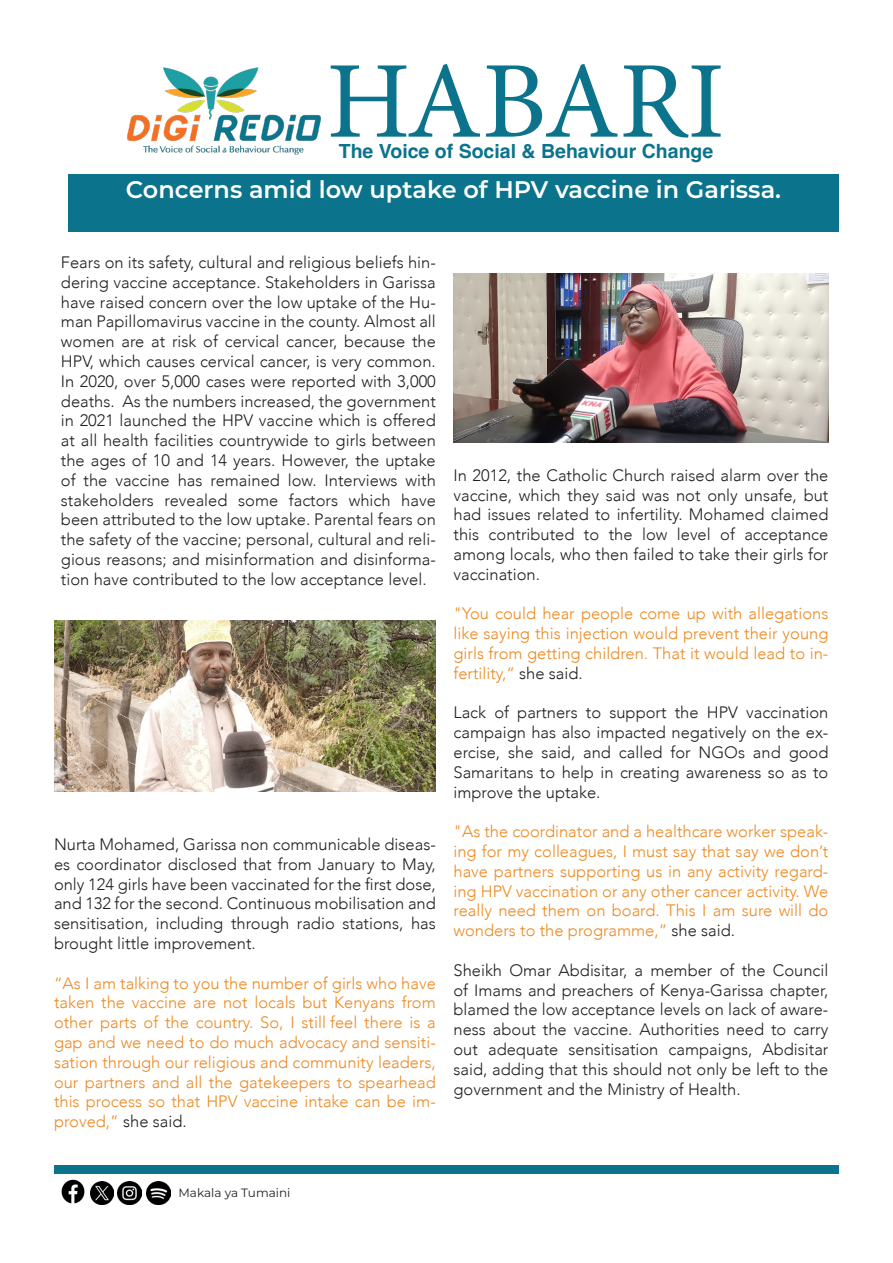
<style>
.page{position:relative;width:893px;height:1263px;background:#fff}
.page>*{position:absolute;margin:0;border:0;box-sizing:border-box;transform-origin:0 0}
.t1{font:109.5px "Minion Pro";color:#0b748c}
.t2{font:600 24px "Montserrat";color:#fff}
.t3{font:700 19.5px "Helvetica";color:#0b748c}
.t4{font:300 16.5px/19.8px "Avenir";color:#231f20;text-align:justify}
.t5{font:300 16.5px/19.8px "Avenir";color:#ec8a22;text-align:justify}
.t6{font:12px "Montserrat";color:#231f20}
.s1{color:#231f20}
</style>
<div class="page">
<div style="left:68px;top:174px;width:771px;height:58px;background:#0b748c"></div>
<div style="left:54px;top:1166px;width:785px;height:8px;background:#0b748c"></div>
<img style="left:127px;top:67px;width:194px;height:88px">
<img style="left:61px;top:1179px;width:24px;height:25px">
<img style="left:118px;top:1181px;width:23px;height:23px">
<img style="left:90px;top:1181px;width:24px;height:23px">
<img style="left:147px;top:1181px;width:23px;height:23px">
<img style="left:54px;top:620px;width:382px;height:172px">
<img style="left:453px;top:273px;width:375px;height:169px">
<p class="t1" style="left:326px;top:28px;width:400px">HABARI</p>
<p class="t3" style="left:339px;top:139px;width:376px">The Voice of Social &amp; Behaviour Change</p>
<p class="t2" style="left:126px;top:172px;width:657px">Concerns amid low uptake of HPV vaccine in Garissa.</p>
<p class="t4" style="left:61px;top:252px;width:376px">Fears on its safety, cultural and religious beliefs hin&shy;dering vaccine acceptance. Stakeholders in Garissa have raised concern over the low uptake of the Hu&shy;man Papillomavirus vaccine in the county. Almost all women are at risk of cervical cancer, because the HPV, which causes cervical cancer, is very common.<br>In 2020, over 5,000 cases were reported with 3,000 deaths. As the numbers increased, the government in 2021 launched the HPV vaccine which is offered at all health facilities countrywide to girls between the ages of 10 and 14 years. However, the uptake of the vaccine has remained low. Interviews with stakeholders revealed some factors which have been attributed to the low uptake. Parental fears on the safety of the vaccine; personal, cultural and reli&shy;gious reasons; and misinformation and disinforma&shy;tion have contributed to the low acceptance level.</p>
<p class="t4" style="left:54px;top:834px;width:383px">Nurta Mohamed, Garissa non communicable diseas&shy;es coordinator disclosed that from January to May, only 124 girls have been vaccinated for the first dose, and 132 for the second. Continuous mobilisation and sensitisation, including through radio stations, has brought little improvement.</p>
<p class="t5" style="left:54px;top:973px;width:383px">“As I am talking to you the number of girls who have taken the vaccine are not locals but Kenyans from other parts of the country. So, I still feel there is a gap and we need to do much advocacy and sensiti&shy;sation through our religious and community leaders, our partners and all the gatekeepers to spearhead this process so that HPV vaccine intake can be im&shy;proved,” <span class="s1">she said.</span></p>
<p class="t4" style="left:453px;top:465px;width:376px">In 2012, the Catholic Church raised alarm over the vaccine, which they said was not only unsafe, but had issues related to infertility. Mohamed claimed this contributed to the low level of acceptance among locals, who then failed to take their girls for vaccination.</p>
<p class="t5" style="left:453px;top:604px;width:376px">"You could hear people come up with allegations like saying this injection would prevent their young girls from getting children. That it would lead to in&shy;fertility,” <span class="s1">she said.</span></p>
<p class="t4" style="left:453px;top:703px;width:376px">Lack of partners to support the HPV vaccination campaign has also impacted negatively on the ex&shy;ercise, she said, and called for NGOs and good Samaritans to help in creating awareness so as to improve the uptake.</p>
<p class="t5" style="left:453px;top:822px;width:376px">"As the coordinator and a healthcare worker speak&shy;ing for my colleagues, I must say that say we don’t have partners supporting us in any activity regard&shy;ing HPV vaccination or any other cancer activity. We really need them on board. This I am sure will do wonders to the programme,” <span class="s1">she said.</span></p>
<p class="t4" style="left:453px;top:960px;width:376px">Sheikh Omar Abdisitar, a member of the Council of Imams and preachers of Kenya-Garissa chapter, blamed the low acceptance levels on lack of aware&shy;ness about the vaccine. Authorities need to carry out adequate sensitisation campaigns, Abdisitar said, adding that this should not only be left to the government and the Ministry of Health.</p>
<p class="t6" style="left:179px;top:1184px;width:113px">Makala ya Tumaini</p>
</div>
